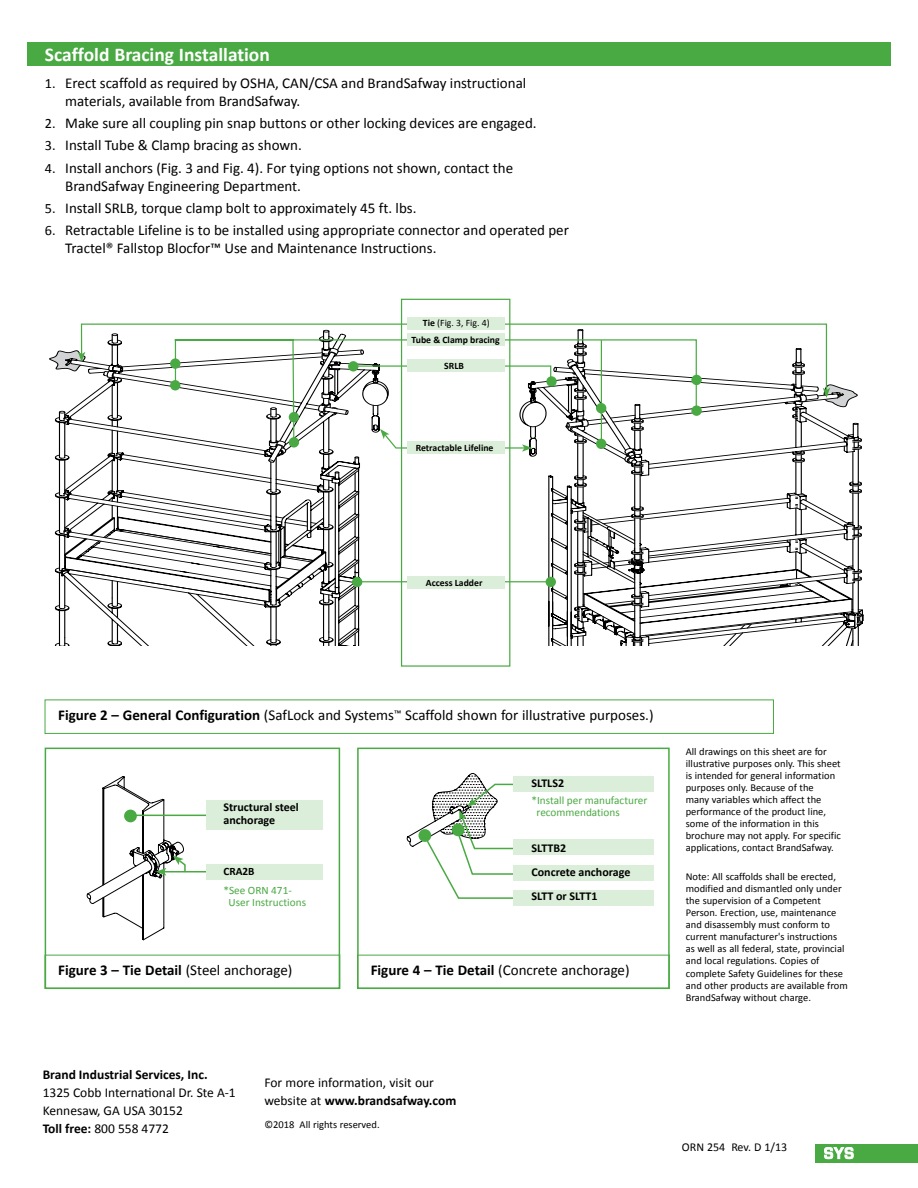
<style>
.page{position:relative;width:918px;height:1188px;background:#fff}
.page>*{position:absolute;margin:0;border:0;box-sizing:border-box;transform-origin:0 0}
.t1{font:700 19.5px "Calibri";color:#fff}
.t2{font:15px/18px "Calibri";color:#000}
.t3{font:700 15px "Calibri";color:#000}
.t4{font:13.5px/18.3px "Calibri";color:#000}
.t5{font:700 13.5px "Calibri";color:#000}
.t6{font:700 12px/24px "Calibri";color:#000}
.t7{font:12px "Calibri";color:#000}
.t8{font:11.25px/12px "Calibri";color:#49a942}
.t9{font:700 11.25px "Calibri";color:#000}
.t10{font:10.5px/12px "Calibri";color:#000}
.t11{font:700 9.75px "Calibri";color:#000}
.t12{font:9.75px "Calibri";color:#000}
.s1{font-size:14.25px}
.s2{font-weight:700}
.s3{font-weight:400}
</style>
<div class="page">
<div style="left:27px;top:43px;width:864px;height:23px;background:#49a942"></div>
<svg style="left:524px;top:441px;width:30px;height:205px"></svg>
<svg style="left:554px;top:438px;width:310px;height:208px"></svg>
<svg style="left:55px;top:410px;width:308px;height:236px"></svg>
<svg style="left:65px;top:391px;width:296px;height:255px"></svg>
<svg style="left:80px;top:323px;width:748px;height:68px"></svg>
<svg style="left:577px;top:329px;width:283px;height:109px"></svg>
<svg style="left:49px;top:349px;width:37px;height:23px"></svg>
<div style="left:407px;top:317px;width:97px;height:13px;background:#dbeed9"></div>
<div style="left:691px;top:375px;width:11px;height:10px;background:#49a942;border-radius:50%"></div>
<div style="left:170px;top:358px;width:10px;height:11px;background:#49a942;border-radius:50%"></div>
<div style="left:546px;top:577px;width:10px;height:10px;background:#49a942;border-radius:50%"></div>
<div style="left:352px;top:577px;width:10px;height:10px;background:#49a942;border-radius:50%"></div>
<div style="left:691px;top:405px;width:11px;height:11px;background:#49a942;border-radius:50%"></div>
<div style="left:596px;top:439px;width:10px;height:10px;background:#49a942;border-radius:50%"></div>
<div style="left:170px;top:380px;width:10px;height:10px;background:#49a942;border-radius:50%"></div>
<div style="left:289px;top:437px;width:10px;height:11px;background:#49a942;border-radius:50%"></div>
<hr style="left:357px;top:581px;width:192px;height:1px;background:#49a942">
<div style="left:407px;top:576px;width:97px;height:13px;background:#dbeed9"></div>
<svg style="left:389px;top:441px;width:143px;height:11px"></svg>
<div style="left:407px;top:441px;width:97px;height:13px;background:#dbeed9"></div>
<svg style="left:174px;top:339px;width:523px;height:102px"></svg>
<hr style="left:601px;top:340px;width:1px;height:104px;background:#49a942">
<hr style="left:175px;top:340px;width:1px;height:47px;background:#49a942">
<div style="left:407px;top:360px;width:97px;height:12px;background:#dbeed9"></div>
<div style="left:407px;top:333px;width:97px;height:13px;background:#dbeed9"></div>
<hr style="left:131px;top:815px;width:87px;height:1px;background:#49a942">
<hr style="left:164px;top:871px;width:42px;height:1px;background:#49a942">
<svg style="left:87px;top:776px;width:99px;height:164px"></svg>
<div style="left:206px;top:864px;width:116px;height:16px;background:#dbeed9"></div>
<div style="left:206px;top:800px;width:116px;height:30px;background:#dbeed9"></div>
<div style="left:124px;top:810px;width:13px;height:12px;background:#49a942;border-radius:50%"></div>
<svg style="left:407px;top:773px;width:129px;height:126px"></svg>
<div style="left:513px;top:776px;width:141px;height:16px;background:#dbeed9"></div>
<div style="left:513px;top:840px;width:141px;height:15px;background:#dbeed9"></div>
<div style="left:513px;top:865px;width:141px;height:16px;background:#dbeed9"></div>
<div style="left:513px;top:890px;width:141px;height:16px;background:#dbeed9"></div>
<div style="left:452px;top:824px;width:12px;height:12px;background:#49a942;border-radius:50%"></div>
<div style="left:419px;top:829px;width:12px;height:13px;background:#49a942;border-radius:50%"></div>
<div style="left:45px;top:748px;width:295px;height:241px;border:2px solid #49a942"></div>
<div style="left:357px;top:748px;width:313px;height:241px;border:2px solid #49a942"></div>
<div style="left:45px;top:700px;width:729px;height:34px;border:1px solid #49a942"></div>
<div style="left:401px;top:299px;width:109px;height:368px;border:1px solid #49a942"></div>
<div style="left:816px;top:1144px;width:102px;height:18px;background:#49a942"></div>
<svg style="left:824px;top:1147px;width:30px;height:12px"></svg>
<h1 class="t1" style="left:45px;top:42px;width:226px">Scaffold Bracing Installation</h1>
<h2 class="t2" style="left:65px;top:74px;width:463px;text-indent:-20px"><span class="s1">1.</span> Erect scaffold as required by OSHA, CAN/CSA and BrandSafway instructional materials, available from BrandSafway.</h2>
<h2 class="t2" style="left:45px;top:114px;width:493px"><span class="s1">2.</span> Make sure all coupling pin snap buttons or other locking devices are engaged.</h2>
<h2 class="t2" style="left:45px;top:136px;width:258px"><span class="s1">3.</span> Install Tube &amp; Clamp bracing as shown.</h2>
<h2 class="t2" style="left:65px;top:159px;width:450px;text-indent:-20px"><span class="s1">4.</span> Install anchors (Fig. 3 and Fig. 4). For tying options not shown, contact the<br>BrandSafway Engineering Department.</h2>
<h2 class="t2" style="left:45px;top:199px;width:373px"><span class="s1">5.</span> Install SRLB, torque clamp bolt to approximately 45 ft. lbs.</h2>
<h2 class="t2" style="left:65px;top:221px;width:505px;text-indent:-20px"><span class="s1">6.</span> Retractable Lifeline is to be installed using appropriate connector and operated per<br>Tractel® Fallstop Blocfor™ Use and Maintenance Instructions.</h2>
<p class="t12" style="left:423px;top:317px;width:68px"><span class="s2">Tie</span> (Fig. 3, Fig. 4)</p>
<p class="t11" style="left:411px;top:333px;width:90px">Tube &amp; Clamp bracing</p>
<p class="t11" style="left:444px;top:360px;width:21px">SRLB</p>
<p class="t11" style="left:416px;top:442px;width:79px">Retractable Lifeline</p>
<p class="t11" style="left:426px;top:576px;width:58px">Access Ladder</p>
<h2 class="t2" style="left:58px;top:706px;width:597px"><span class="s2">Figure 2 – General Configuration</span> (SafLock and Systems<sup>™</sup> Scaffold shown for illustrative purposes.)</h2>
<p class="t6" style="left:223px;top:800px;width:77px;line-height:13.5px">Structural steel anchorage</p>
<p class="t9" style="left:223px;top:864px;width:33px">CRA2B</p>
<p class="t8" style="left:228px;top:885px;width:79px;text-indent:-5px">*See ORN 471-<br>User Instructions</p>
<p class="t6" style="left:531px;top:771px;width:34px">SLTLS2</p>
<p class="t8" style="left:537px;top:794px;width:112px;text-indent:-5px">*Install per manufacturer recommendations</p>
<p class="t6" style="left:531px;top:836px;width:100px">SLTTB2<br>Concrete anchorage<br>SLTT or SLTT1</p>
<h2 class="t3" style="left:58px;top:961px;width:236px">Figure 3 – Tie Detail <span class="s3">(Steel anchorage)</span></h2>
<h2 class="t2" style="left:371px;top:961px;width:260px"><span class="s2">Figure 4 – Tie Detail</span> (Concrete anchorage)</h2>
<p class="t5" style="left:43px;top:1066px;width:166px">Brand Industrial Services, Inc.</p>
<p class="t4" style="left:43px;top:1083px;width:195px">1325 Cobb International Dr. Ste A-1<br>Kennesaw, GA USA 30152<br><span class="s2">Toll free:</span> 800 558 4772</p>
<p class="t4" style="left:264px;top:1073px;width:194px">For more information, visit our website at <span class="s2">www.brandsafway.com</span></p>
<p class="t10" style="left:264px;top:1119px;width:117px">©2018 All rights reserved.</p>
<p class="t10" style="left:686px;top:746px;width:157px">All drawings on this sheet are for illustrative purposes only. This sheet is intended for general information purposes only. Because of the<br>many variables which affect the performance of the product line, some of the information in this brochure may not apply. For specific applications, contact BrandSafway.</p>
<p class="t10" style="left:686px;top:871px;width:164px">Note: All scaffolds shall be erected, modified and dismantled only under the supervision of a Competent Person. Erection, use, maintenance and disassembly must conform to current manufacturer's instructions as well as all federal, state, provincial and local regulations. Copies of complete Safety Guidelines for these and other products are available from BrandSafway without charge.</p>
<p class="t7" style="left:682px;top:1139px;width:107px">ORN 254 Rev. D 1/13</p>
</div>
